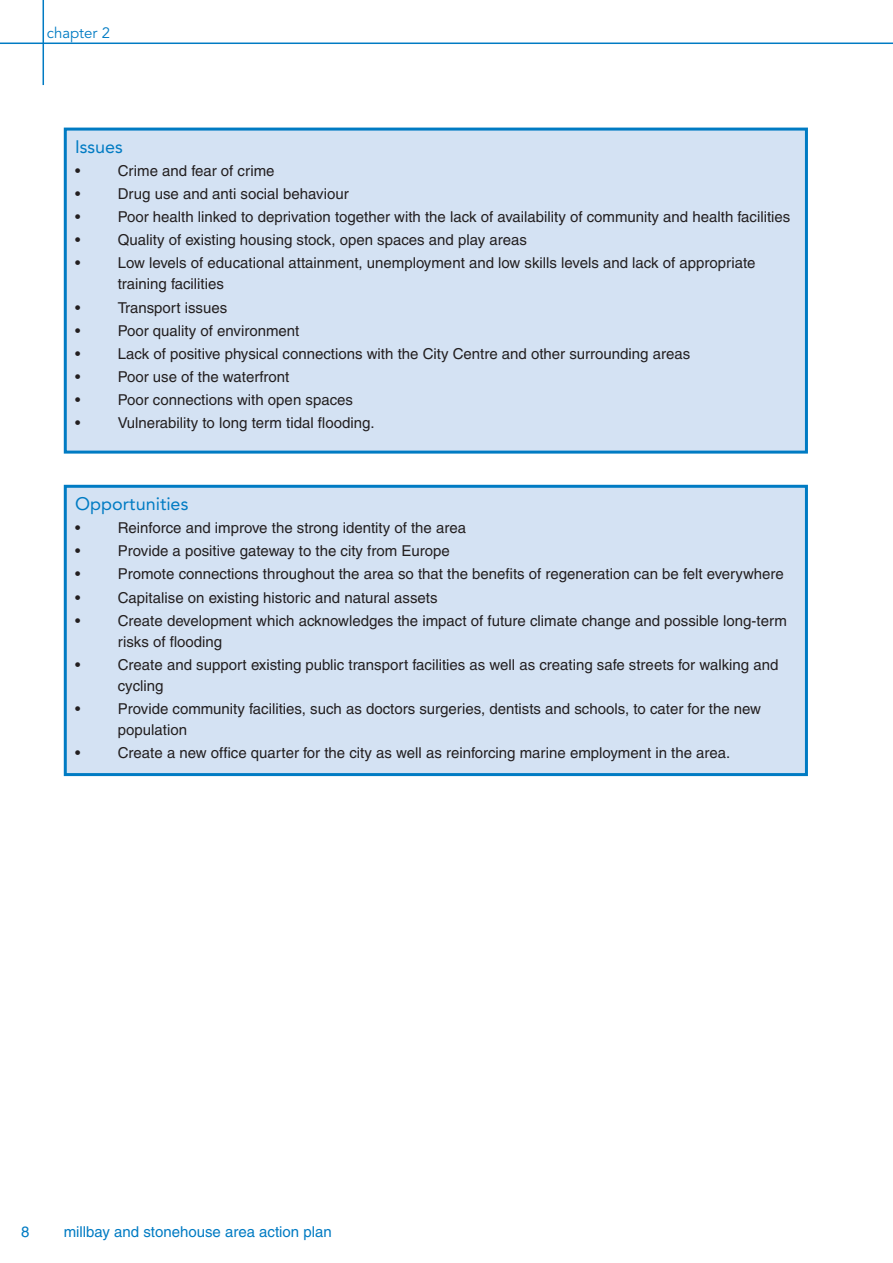
<style>
.page{position:relative;width:893px;height:1263px;background:#fff}
.page>*{position:absolute;margin:0;border:0;box-sizing:border-box;transform-origin:0 0}
.t1{font:18px "Avenir";color:#007bc3}
.t2{font:15px/21px "Helvetica";color:#231f20}
.t3{font:15px "Helvetica";color:#007bc3}
.t4{font:15px "Avenir";color:#007bc3}
</style>
<div class="page">
<hr style="left:0;top:43px;width:893px;height:1px;background:#007bc3">
<hr style="left:43px;top:0;width:1px;height:85px;background:#007bc3">
<div style="left:65px;top:129px;width:741px;height:323px;background:#d4e2f3"></div>
<div style="left:64px;top:128px;width:744px;height:326px;border:3px solid #007bc3"></div>
<div style="left:65px;top:486px;width:741px;height:288px;background:#d4e2f3"></div>
<div style="left:64px;top:485px;width:744px;height:291px;border:3px solid #007bc3"></div>
<p class="t4" style="left:47px;top:24px;width:65px">chapter 2</p>
<p class="t1" style="left:75px;top:136px;width:49px">Issues</p>
<p class="t2" style="left:75px;top:160px;width:7px">•</p>
<p class="t2" style="left:118px;top:160px;width:158px">Crime and fear of crime</p>
<p class="t2" style="left:75px;top:183px;width:7px">•</p>
<p class="t2" style="left:118px;top:183px;width:232px">Drug use and anti social behaviour</p>
<p class="t2" style="left:75px;top:206px;width:7px">•</p>
<p class="t2" style="left:118px;top:206px;width:674px">Poor health linked to deprivation together with the lack of availability of community and health facilities</p>
<p class="t2" style="left:75px;top:229px;width:7px">•</p>
<p class="t2" style="left:118px;top:229px;width:411px">Quality of existing housing stock, open spaces and play areas</p>
<p class="t2" style="left:75px;top:253px;width:7px">•</p>
<p class="t2" style="left:118px;top:253px;width:639px">Low levels of educational attainment, unemployment and low skills levels and lack of appropriate training facilities</p>
<p class="t2" style="left:75px;top:297px;width:7px">•</p>
<p class="t2" style="left:118px;top:297px;width:111px">Transport issues</p>
<p class="t2" style="left:75px;top:320px;width:7px">•</p>
<p class="t2" style="left:118px;top:320px;width:183px">Poor quality of environment</p>
<p class="t2" style="left:75px;top:343px;width:7px">•</p>
<p class="t2" style="left:118px;top:343px;width:574px">Lack of positive physical connections with the City Centre and other surrounding areas</p>
<p class="t2" style="left:75px;top:366px;width:7px">•</p>
<p class="t2" style="left:118px;top:366px;width:173px">Poor use of the waterfront</p>
<p class="t2" style="left:75px;top:389px;width:7px">•</p>
<p class="t2" style="left:118px;top:389px;width:237px">Poor connections with open spaces</p>
<p class="t2" style="left:75px;top:412px;width:7px">•</p>
<p class="t2" style="left:118px;top:412px;width:258px">Vulnerability to long term tidal flooding.</p>
<p class="t1" style="left:75px;top:493px;width:115px">Opportunities</p>
<p class="t2" style="left:75px;top:517px;width:7px">•</p>
<p class="t2" style="left:118px;top:517px;width:350px">Reinforce and improve the strong identity of the area</p>
<p class="t2" style="left:75px;top:540px;width:7px">•</p>
<p class="t2" style="left:118px;top:540px;width:333px">Provide a positive gateway to the city from Europe</p>
<p class="t2" style="left:75px;top:563px;width:7px">•</p>
<p class="t2" style="left:118px;top:563px;width:668px">Promote connections throughout the area so that the benefits of regeneration can be felt everywhere</p>
<p class="t2" style="left:75px;top:587px;width:7px">•</p>
<p class="t2" style="left:118px;top:587px;width:321px">Capitalise on existing historic and natural assets</p>
<p class="t2" style="left:75px;top:610px;width:7px">•</p>
<p class="t2" style="left:118px;top:610px;width:671px">Create development which acknowledges the impact of future climate change and possible long-term risks of flooding</p>
<p class="t2" style="left:75px;top:654px;width:7px">•</p>
<p class="t2" style="left:118px;top:654px;width:662px">Create and support existing public transport facilities as well as creating safe streets for walking and cycling</p>
<p class="t2" style="left:75px;top:698px;width:7px">•</p>
<p class="t2" style="left:118px;top:698px;width:645px">Provide community facilities, such as doctors surgeries, dentists and schools, to cater for the new population</p>
<p class="t2" style="left:75px;top:742px;width:7px">•</p>
<p class="t2" style="left:118px;top:742px;width:614px">Create a new office quarter for the city as well as reinforcing marine employment in the area.</p>
<p class="t3" style="left:21px;top:1223px;width:10px">8</p>
<p class="t3" style="left:64px;top:1223px;width:270px">millbay and stonehouse area action plan</p>
</div>
